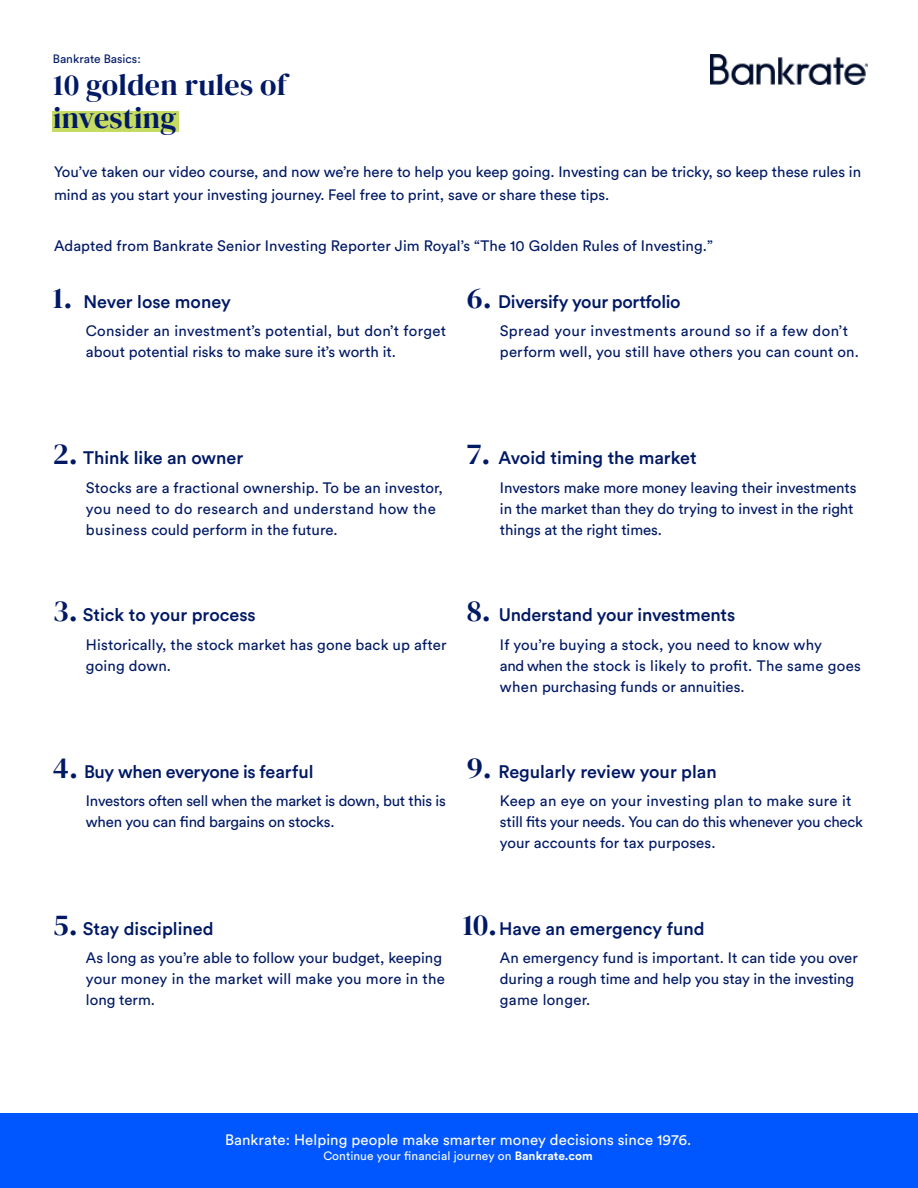
<style>
.page{position:relative;width:918px;height:1188px;background:#fff}
.page>*{position:absolute;margin:0;border:0;box-sizing:border-box;transform-origin:0 0}
.t1{font:30px/33px "DM Serif Display";letter-spacing:.01em;color:#001965}
.t2{font:500 18px "Circular Std";letter-spacing:-.005em;color:#001965}
.t3{font:15px/21px "Circular Std";color:#001965}
.t4{font:15px "Circular Std";letter-spacing:.005em;color:#fff}
.t5{font:12px "Circular Std";letter-spacing:.005em;color:#fff}
.t6{font:12px "Circular Std";color:#001965}
.s1{font-family:"DM Serif Display";font-weight:400;font-size:30px}
.s2{font-weight:700}
</style>
<div class="page">
<div style="left:0;top:1113px;width:918px;height:75px;background:#0157ff"></div>
<img style="left:710px;top:54px;width:157px;height:31px">
<div style="left:52px;top:111px;width:126px;height:21px;background:#c6db62"></div>
<p class="t6" style="left:53px;top:51px;width:89px">Bankrate Basics:</p>
<h1 class="t1" style="left:53px;top:68px;width:236px">10 golden rules of investing</h1>
<p class="t3" style="left:54px;top:160px;width:809px;line-height:22.5px">You’ve taken our video course, and now we’re here to help you keep going. Investing can be tricky, so keep these rules in mind as you start your investing journey. Feel free to print, save or share these tips.</p>
<p class="t3" style="left:54px;top:235px;width:661px">Adapted from Bankrate Senior Investing Reporter Jim Royal’s “The 10 Golden Rules of Investing.”</p>
<p class="t2" style="left:53px;top:290px;width:180px"><span class="s1">1.</span> Never lose money</p>
<p class="t3" style="left:86px;top:320px;width:362px">Consider an investment’s potential, but don’t forget about potential risks to make sure it’s worth it.</p>
<p class="t2" style="left:467px;top:290px;width:215px"><span class="s1">6.</span> Diversify your portfolio</p>
<p class="t3" style="left:500px;top:320px;width:361px">Spread your investments around so if a few don’t perform well, you still have others you can count on.</p>
<p class="t2" style="left:53px;top:447px;width:192px"><span class="s1">2.</span> Think like an owner</p>
<p class="t3" style="left:86px;top:477px;width:358px">Stocks are a fractional ownership. To be an investor, you need to do research and understand how the business could perform in the future.</p>
<p class="t2" style="left:467px;top:447px;width:231px"><span class="s1">7.</span> Avoid timing the market</p>
<p class="t3" style="left:500px;top:477px;width:358px">Investors make more money leaving their investments in the market than they do trying to invest in the right things at the right times.</p>
<p class="t2" style="left:53px;top:604px;width:204px"><span class="s1">3.</span> Stick to your process</p>
<p class="t3" style="left:86px;top:634px;width:362px">Historically, the stock market has gone back up after going down.</p>
<p class="t2" style="left:467px;top:604px;width:270px"><span class="s1">8.</span> Understand your investments</p>
<p class="t3" style="left:500px;top:634px;width:363px">If you’re buying a stock, you need to know why<br>and when the stock is likely to profit. The same goes when purchasing funds or annuities.</p>
<p class="t2" style="left:53px;top:761px;width:262px"><span class="s1">4.</span> Buy when everyone is fearful</p>
<p class="t3" style="left:86px;top:791px;width:361px">Investors often sell when the market is down, but this is when you can find bargains on stocks.</p>
<p class="t2" style="left:467px;top:761px;width:251px"><span class="s1">9.</span> Regularly review your plan</p>
<p class="t3" style="left:500px;top:791px;width:364px">Keep an eye on your investing plan to make sure it still fits your needs. You can do this whenever you check your accounts for tax purposes.</p>
<p class="t2" style="left:53px;top:917px;width:162px"><span class="s1">5.</span> Stay disciplined</p>
<p class="t3" style="left:86px;top:947px;width:360px">As long as you’re able to follow your budget, keeping your money in the market will make you more in the long term.</p>
<p class="t2" style="left:463px;top:917px;width:243px"><span class="s1">10.</span> Have an emergency fund</p>
<p class="t3" style="left:500px;top:947px;width:359px">An emergency fund is important. It can tide you over during a rough time and help you stay in the investing game longer.</p>
<p class="t4" style="left:225px;top:1130px;width:468px">Bankrate: Helping people make smarter money decisions since 1976.</p>
<p class="t5" style="left:323px;top:1148px;width:271px">Continue your financial journey on <span class="s2">Bankrate.com</span></p>
</div>
